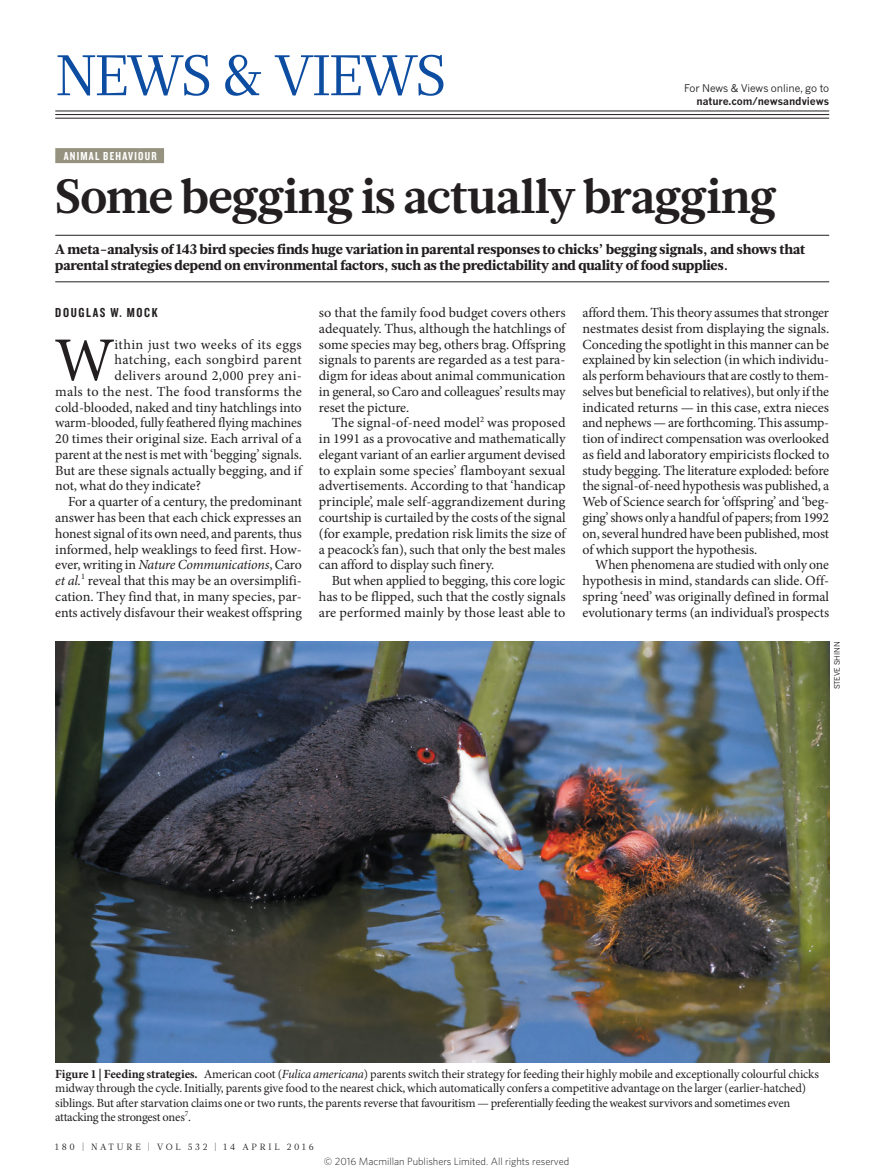
<style>
.page{position:relative;width:893px;height:1174px;background:#fff}
.page>*{position:absolute;margin:0;border:0;box-sizing:border-box;transform-origin:0 0}
.BODY_DROP_CAP{font:62.4px "Minion Pro";color:#231f20}
.t1{font:57px "Glosa Math";letter-spacing:-.04em;color:#0d4da1}
.N_V_HEAD_32{font:700 48px "Glosa Math";letter-spacing:-.015em;color:#231f20}
.BODY_INDENT{font:13.95px/15.8px "Minion Pro";letter-spacing:-.005em;color:#231f20;text-align:justify}
.BODY_DROP_CAP-2{font:13.95px "Minion Pro";color:#231f20}
.N_V_INTRO{font:900 13.95px/15.8px "Glosa Math";color:#231f20}
.BODY_DROP_CAP-3{font:13.95px "Minion Pro";letter-spacing:.02em;color:#231f20}
.BODY_DROP_CAP-4{font:13.95px "Minion Pro";letter-spacing:.03em;color:#231f20}
.AUTHOR_BYLINE{font:13.5px "Knockout 49 Liteweight";letter-spacing:.12em;color:#231f20}
.FIGURE_LEGEND{font:12.45px/14.2px "Minion Pro";letter-spacing:-.015em;color:#231f20}
.SUBJECT_STRAP{font:12px "Knockout 49 Liteweight";letter-spacing:.1em;color:#fff}
.t2{font:300 10.5px "Whitney";color:#231f20}
.t3{font:10.5px "News Gothic MTOT";letter-spacing:-.005em;color:#231f20}
.t4{font:700 10.5px "News Gothic MTOT";letter-spacing:-.005em;color:#231f20}
.t5{font:9px "Glosa Math";letter-spacing:.3em;color:#231f20}
.PIC_CREDIT{font:7.5px "News Gothic MTOT";color:#231f20}
.s1{font-style:italic}
.s2{font-weight:700}
</style>
<div class="page">
<div style="left:55px;top:148px;width:109px;height:15px;background:#95937f"></div>
<hr style="left:55px;top:235px;width:774px;height:1px;background:#231f20">
<hr style="left:55px;top:281px;width:774px;height:1px;background:#231f20">
<img style="left:55px;top:641px;width:774px;height:421px">
<hr style="left:55px;top:111px;width:774px;height:1px;background:#231f20">
<hr style="left:55px;top:114px;width:774px;height:1px;background:#231f20">
<hr style="left:55px;top:118px;width:774px;height:1px;background:#231f20">
<h2 class="t1" style="left:55px;top:38px;width:393px">NEWS &amp; VIEWS</h2>
<p class="t3" style="left:684px;top:82px;width:146px">For News &amp; Views online, go to</p>
<p class="t4" style="left:696px;top:94px;width:134px">nature.com/newsandviews</p>
<p class="SUBJECT_STRAP" style="left:64px;top:148px;width:94px">ANIMAL BEHAVIOUR</p>
<p class="N_V_HEAD_32" style="left:55px;top:165px;width:722px">Some begging is actually bragging</p>
<p class="N_V_INTRO" style="left:55px;top:242px;width:751px">A meta-analysis of 143 bird species finds huge variation in parental responses to chicks’ begging signals, and shows that parental strategies depend on environmental factors, such as the predictability and quality of food supplies.</p>
<p class="AUTHOR_BYLINE" style="left:55px;top:304px;width:104px">DOUGLAS W. MOCK</p>
<p class="BODY_DROP_CAP" style="left:54px;top:318px;width:62px">W</p>
<p class="BODY_DROP_CAP-4" style="left:115px;top:335px;width:189px">ithin just two weeks of its eggs</p>
<p class="BODY_DROP_CAP-3" style="left:115px;top:350px;width:189px">hatching, each songbird parent</p>
<p class="BODY_DROP_CAP-3" style="left:115px;top:366px;width:189px">delivers around 2,000 prey ani-</p>
<p class="BODY_DROP_CAP-2" style="left:55px;top:382px;width:248px">mals to the nest. The food transforms the</p>
<p class="BODY_DROP_CAP-2" style="left:55px;top:398px;width:248px">cold-blooded, naked and tiny hatchlings into</p>
<p class="BODY_DROP_CAP-2" style="left:55px;top:413px;width:248px">warm-blooded, fully feathered flying machines</p>
<p class="BODY_DROP_CAP-2" style="left:55px;top:429px;width:248px">20 times their original size. Each arrival of a</p>
<p class="BODY_DROP_CAP-2" style="left:55px;top:445px;width:248px">parent at the nest is met with ‘begging’ signals.</p>
<p class="BODY_DROP_CAP-2" style="left:55px;top:461px;width:248px">But are these signals actually begging, and if</p>
<p class="BODY_DROP_CAP-2" style="left:55px;top:476px;width:147px">not, what do they indicate?</p>
<p class="BODY_INDENT" style="left:55px;top:494px;width:248px;text-indent:13px">For a quarter of a century, the predominant answer has been that each chick expresses an honest signal of its own need, and parents, thus informed, help weaklings to feed first. How&shy;ever, writing in <span class="s1">Nature Communications</span>, Caro <span class="s1">et al.</span><sup>1</sup> reveal that this may be an oversimplifi&shy;cation. They find that, in many species, par&shy;ents actively disfavour their weakest offspring</p>
<p class="BODY_INDENT" style="left:319px;top:305px;width:248px">so that the family food budget covers others adequately. Thus, although the hatchlings of some species may beg, others brag. Offspring signals to parents are regarded as a test para&shy;digm for ideas about animal communication in general, so Caro and colleagues’ results may reset the picture.</p>
<p class="BODY_INDENT" style="left:319px;top:415px;width:248px;text-indent:13px">The signal-of-need model<sup>2</sup> was proposed in 1991 as a provocative and mathematically elegant variant of an earlier argument devised to explain some species’ flamboyant sexual advertisements. According to that ‘handicap principle’, male self-aggrandizement during courtship is curtailed by the costs of the signal (for example, predation risk limits the size of a peacock’s fan), such that only the best males can afford to display such finery.</p>
<p class="BODY_INDENT" style="left:319px;top:573px;width:248px;text-indent:13px">But when applied to begging, this core logic has to be flipped, such that the costly signals are performed mainly by those least able to</p>
<p class="BODY_INDENT" style="left:583px;top:305px;width:248px">afford them. This theory assumes that stronger nestmates desist from displaying the signals.<br>Conceding the spotlight in this manner can be explained by kin selection (in which individu&shy;als perform behaviours that are costly to them&shy;selves but beneficial to relatives), but only if the indicated returns — in this case, extra nieces and nephews — are forthcoming. This assump&shy;tion of indirect compensation was overlooked as field and laboratory empiricists flocked to study begging. The literature exploded: before the signal-of-need hypothesis was published, a Web of Science search for ‘offspring’ and ‘beg&shy;ging’ shows only a handful of papers; from 1992 on, several hundred have been published, most of which support the hypothesis.</p>
<p class="BODY_INDENT" style="left:583px;top:557px;width:248px;text-indent:13px">When phenomena are studied with only one hypothesis in mind, standards can slide. Off&shy;spring ‘need’ was originally defined in formal evolutionary terms (an individual’s prospects</p>
<p class="PIC_CREDIT" style="left:832px;top:689px;width:49px;rotate:-90deg">STEVE SHINN</p>
<p class="FIGURE_LEGEND" style="left:55px;top:1067px;width:765px"><span class="s2">Figure 1 | Feeding strategies.</span> American coot (<span class="s1">Fulica americana</span>) parents switch their strategy for feeding their highly mobile and exceptionally colourful chicks midway through the cycle. Initially, parents give food to the nearest chick, which automatically confers a competitive advantage on the larger (earlier-hatched) siblings. But after starvation claims one or two runts, the parents reverse that favouritism — preferentially feeding the weakest survivors and sometimes even attacking the strongest ones<sup>7</sup>.</p>
<p class="t5" style="left:55px;top:1141px;width:260px">180 | NATURE | VOL 532 | 14 APRIL 2016</p>
<p class="t2" style="left:324px;top:1154px;width:247px">© 2016 Macmillan Publishers Limited. All rights reserved</p>
</div>
